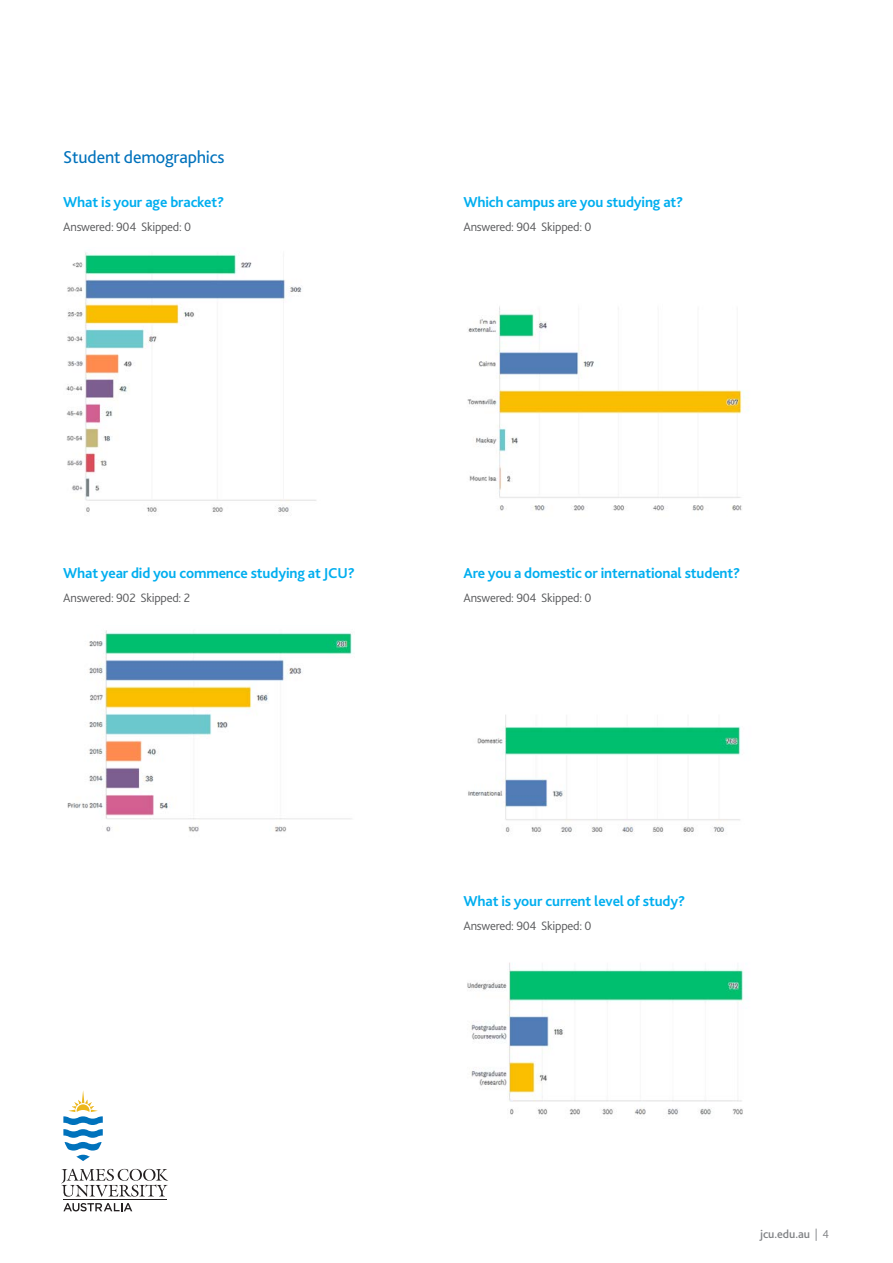
<style>
.page{position:relative;width:893px;height:1263px;background:#fff}
.page>*{position:absolute;margin:0;border:0;box-sizing:border-box;transform-origin:0 0}
.t1{font:18px "Bliss 2";letter-spacing:-.01em;color:#0072bc}
.Question_Bold{font:700 15px "Bliss 2";letter-spacing:-.01em;color:#00aeef}
.Body_copy{font:300 12.75px "Bliss 2";letter-spacing:-.02em;color:#57585a}
.t2{font:500 12px "Bliss 2";letter-spacing:-.005em;color:#808285}
.s1{font-weight:300}
</style>
<div class="page">
<svg style="left:61px;top:1168px;width:107px;height:29px"></svg>
<hr style="left:64px;top:1200px;width:103px;height:1px;background:#231f20">
<svg style="left:63px;top:1090px;width:40px;height:71px"></svg>
<svg style="left:63px;top:1203px;width:69px;height:8px"></svg>
<img style="left:66px;top:252px;width:250px;height:260px">
<img style="left:67px;top:630px;width:285px;height:202px">
<img style="left:467px;top:962px;width:276px;height:153px">
<img style="left:467px;top:306px;width:280px;height:205px">
<img style="left:468px;top:715px;width:273px;height:118px">
<p class="t1" style="left:63px;top:145px;width:163px">Student demographics</p>
<p class="Question_Bold" style="left:63px;top:193px;width:163px">What is your age bracket?</p>
<p class="Body_copy" style="left:63px;top:219px;width:129px">Answered: 904 Skipped: 0</p>
<p class="Question_Bold" style="left:463px;top:193px;width:221px">Which campus are you studying at?</p>
<p class="Body_copy" style="left:463px;top:219px;width:129px">Answered: 904 Skipped: 0</p>
<p class="Question_Bold" style="left:63px;top:563px;width:293px">What year did you commence studying at JCU?</p>
<p class="Body_copy" style="left:63px;top:589px;width:128px">Answered: 902 Skipped: 2</p>
<p class="Question_Bold" style="left:463px;top:563px;width:278px">Are you a domestic or international student?</p>
<p class="Body_copy" style="left:463px;top:589px;width:129px">Answered: 904 Skipped: 0</p>
<p class="Question_Bold" style="left:463px;top:891px;width:223px">What is your current level of study?</p>
<p class="Body_copy" style="left:463px;top:917px;width:129px">Answered: 904 Skipped: 0</p>
<p class="t2" style="left:760px;top:1227px;width:71px">jcu.edu.au <span class="s1">| 4</span></p>
</div>
